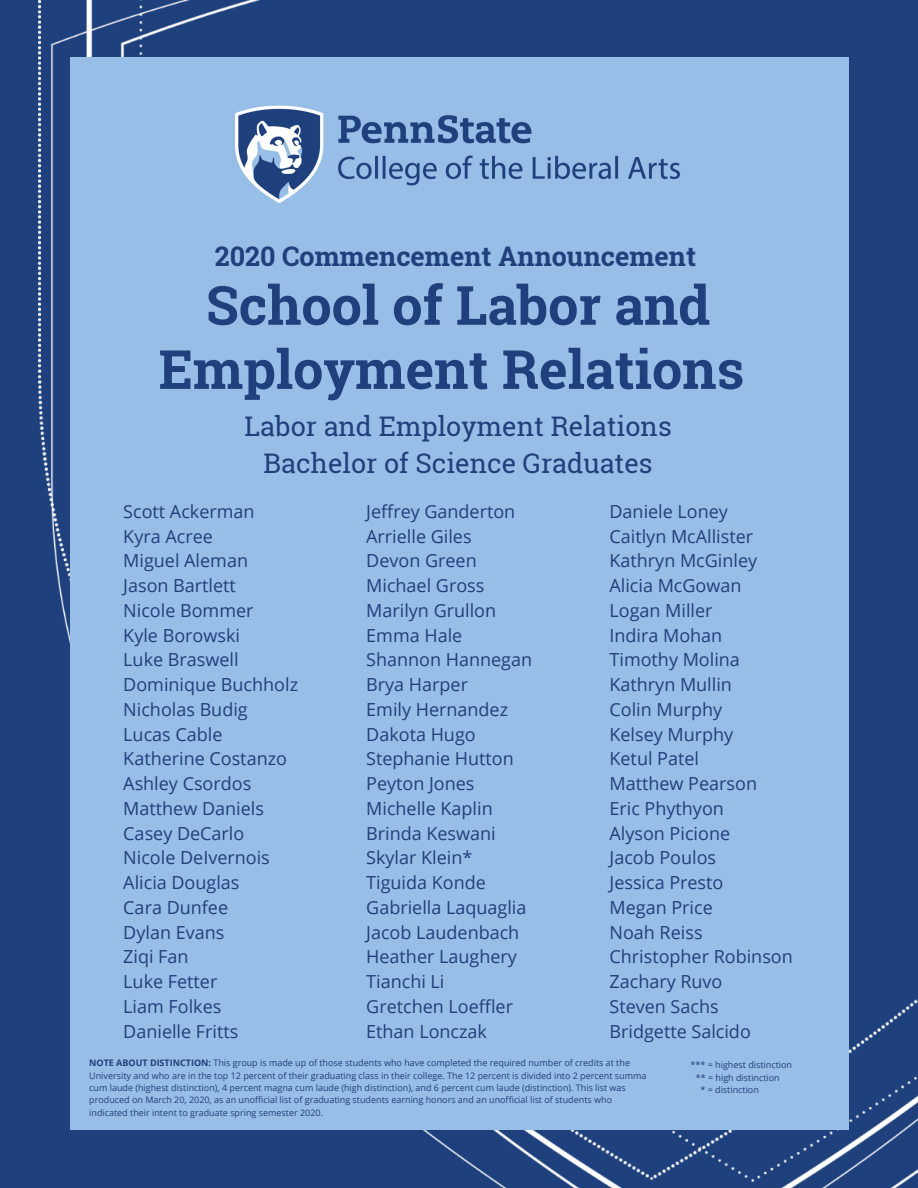
<style>
.page{position:relative;width:918px;height:1188px;background:#1e407c}
.page>*{position:absolute;margin:0;border:0;box-sizing:border-box;transform-origin:0 0}
.t1{font:700 54px/64.2px "Roboto Slab";color:#1e407c;text-align:center}
.t2{font:27px/37.2px "Roboto Slab";color:#1e407c;text-align:center}
.t3{font:700 27px "Roboto Slab";color:#1e407c}
.t4{font:18px/24.8px "Open Sans";color:#1e407c}
.t5{font:9px/12.3px "Open Sans";color:#1e407c}
.s1{font-weight:700}
</style>
<div class="page">
<img style="left:39px;top:0;width:879px;height:1188px">
<div style="left:70px;top:57px;width:779px;height:1073px;background:#96bee6"></div>
<img style="left:235px;top:105px;width:445px;height:98px">
<h2 class="t3" style="left:215px;top:237px;width:483px">2020 Commencement Announcement</h2>
<h1 class="t1" style="left:159px;top:272px;width:587px">School of Labor and<br>Employment Relations</h1>
<h2 class="t2" style="left:244px;top:407px;width:429px">Labor and Employment Relations<br>Bachelor of Science Graduates</h2>
<p class="t4" style="left:123px;top:498px;width:176px">Scott Ackerman<br>Kyra Acree<br>Miguel Aleman<br>Jason Bartlett<br>Nicole Bommer<br>Kyle Borowski<br>Luke Braswell<br>Dominique Buchholz<br>Nicholas Budig<br>Lucas Cable<br>Katherine Costanzo<br>Ashley Csordos<br>Matthew Daniels<br>Casey DeCarlo<br>Nicole DeIvernois<br>Alicia Douglas<br>Cara Dunfee<br>Dylan Evans<br>Ziqi Fan<br>Luke Fetter<br>Liam Folkes<br>Danielle Fritts</p>
<p class="t4" style="left:366px;top:498px;width:167px">Jeffrey Ganderton<br>Arrielle Giles<br>Devon Green<br>Michael Gross<br>Marilyn Grullon<br>Emma Hale<br>Shannon Hannegan<br>Brya Harper<br>Emily Hernandez<br>Dakota Hugo<br>Stephanie Hutton<br>Peyton Jones<br>Michelle Kaplin<br>Brinda Keswani<br>Skylar Klein*<br>Tiguida Konde<br>Gabriella Laquaglia<br>Jacob Laudenbach<br>Heather Laughery<br>Tianchi Li<br>Gretchen Loeffler<br>Ethan Lonczak</p>
<p class="t4" style="left:610px;top:498px;width:185px">Daniele Loney<br>Caitlyn McAllister<br>Kathryn McGinley<br>Alicia McGowan<br>Logan Miller<br>Indira Mohan<br>Timothy Molina<br>Kathryn Mullin<br>Colin Murphy<br>Kelsey Murphy<br>Ketul Patel<br>Matthew Pearson<br>Eric Phythyon<br>Alyson Picione<br>Jacob Poulos<br>Jessica Presto<br>Megan Price<br>Noah Reiss<br>Christopher Robinson<br>Zachary Ruvo<br>Steven Sachs<br>Bridgette Salcido</p>
<p class="t5" style="left:89px;top:1057px;width:559px"><span class="s1">NOTE ABOUT DISTINCTION:</span> This group is made up of those students who have completed the required number of credits at the University and who are in the top 12 percent of their graduating class in their college. The 12 percent is divided into 2 percent summa cum laude (highest distinction), 4 percent magna cum laude (high distinction), and 6 percent cum laude (distinction). This list was produced on March 20, 2020, as an unofficial list of graduating students earning honors and an unofficial list of students who indicated their intent to graduate spring semester 2020.</p>
<p class="t5" style="left:691px;top:1059px;width:103px">*** = highest distinction</p>
<p class="t5" style="left:696px;top:1071px;width:85px">** = high distinction</p>
<p class="t5" style="left:700px;top:1084px;width:60px">* = distinction</p>
</div>
